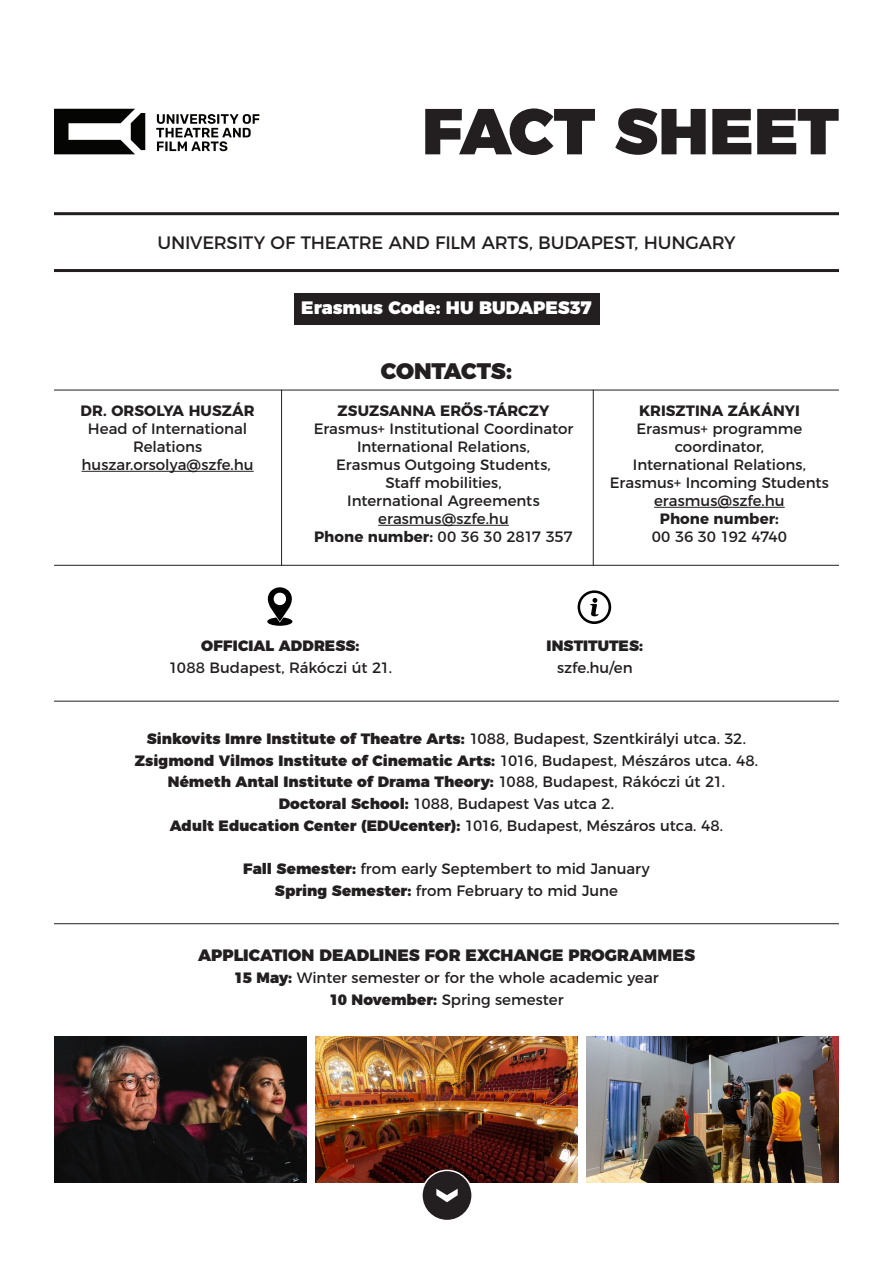
<style>
.page{position:relative;width:893px;height:1263px;background:#fff}
.page>*{position:absolute;margin:0;border:0;box-sizing:border-box;transform-origin:0 0}
.t1{font:900 64.8px "Montserrat";color:#231f20}
.t2{font:900 22.5px "Montserrat";letter-spacing:-.015em;color:#231f20}
.t3{font:18px "Montserrat";letter-spacing:-.015em;color:#231f20}
.t4{font:900 18px "Montserrat";letter-spacing:-.005em;color:#fff}
.t5{font:900 16.5px "Montserrat";color:#231f20}
.t6{font:15px/18px "Montserrat";color:#231f20;text-align:center}
.t7{font:900 15px "Montserrat";letter-spacing:.005em;color:#231f20}
.t8{font:700 15px "Montserrat";color:#231f20}
.t9{font:15px "Montserrat";letter-spacing:-.02em;color:#231f20}
.s1{font-weight:700}
.s2{font-weight:400}
.s3{font-weight:900}
</style>
<div class="page">
<div style="left:294px;top:293px;width:306px;height:32px;background:#231f20"></div>
<hr style="left:81px;top:471px;width:173px;height:1px;background:#231f20">
<hr style="left:378px;top:525px;width:131px;height:1px;background:#231f20">
<hr style="left:654px;top:507px;width:131px;height:1px;background:#231f20">
<hr style="left:54px;top:212px;width:785px;height:3px;background:#231f20">
<hr style="left:54px;top:269px;width:785px;height:3px;background:#231f20">
<hr style="left:54px;top:390px;width:785px;height:1px;background:#231f20">
<hr style="left:54px;top:565px;width:785px;height:1px;background:#231f20">
<hr style="left:54px;top:701px;width:785px;height:1px;background:#231f20">
<hr style="left:54px;top:923px;width:785px;height:1px;background:#231f20">
<hr style="left:281px;top:390px;width:1px;height:176px;background:#231f20">
<hr style="left:593px;top:390px;width:1px;height:176px;background:#231f20">
<svg style="left:578px;top:590px;width:33px;height:34px"></svg>
<svg style="left:267px;top:587px;width:25px;height:39px"></svg>
<img style="left:54px;top:1036px;width:252px;height:147px">
<img style="left:587px;top:1036px;width:252px;height:147px">
<img style="left:316px;top:1036px;width:261px;height:147px">
<div style="left:422px;top:1170px;width:50px;height:50px;background:#231f20;border-radius:50%"></div>
<div style="left:421px;top:1169px;width:52px;height:52px;border:2px solid #fff;border-radius:50%"></div>
<svg style="left:436px;top:1189px;width:22px;height:13px"></svg>
<svg style="left:156px;top:114px;width:103px;height:37px"></svg>
<svg style="left:54px;top:109px;width:91px;height:45px"></svg>
<p class="t1" style="left:422px;top:77px;width:418px">FACT SHEET</p>
<p class="t3" style="left:158px;top:228px;width:579px">UNIVERSITY OF THEATRE AND FILM ARTS, BUDAPEST, HUNGARY</p>
<p class="t4" style="left:301px;top:292px;width:292px">Erasmus Code: HU BUDAPES37</p>
<p class="t8" style="left:81px;top:398px;width:175px">DR. ORSOLYA HUSZÁR</p>
<p class="t6" style="left:88px;top:418px;width:161px">Head of International<br>Relations</p>
<p class="t6" style="left:81px;top:454px;width:174px">huszar.orsolya@szfe.hu</p>
<p class="t2" style="left:381px;top:352px;width:133px">CONTACTS:</p>
<p class="t8" style="left:338px;top:398px;width:213px">ZSUZSANNA ERŐS-TÁRCZY</p>
<p class="t6" style="left:314px;top:418px;width:261px">Erasmus+ Institutional Coordinator</p>
<p class="t6" style="left:357px;top:436px;width:174px">International Relations,</p>
<p class="t6" style="left:336px;top:454px;width:216px">Erasmus Outgoing Students,<br>Staff mobilities,<br>International Agreements</p>
<p class="t6" style="left:378px;top:508px;width:132px">erasmus@szfe.hu</p>
<p class="t9" style="left:314px;top:524px;width:260px"><span class="s1">Phone number:</span> 00 36 30 2817 357</p>
<p class="t8" style="left:639px;top:398px;width:162px">KRISZTINA ZÁKÁNYI</p>
<p class="t6" style="left:636px;top:418px;width:167px">Erasmus+ programme coordinator,</p>
<p class="t6" style="left:633px;top:454px;width:174px">International Relations,</p>
<p class="t6" style="left:610px;top:472px;width:220px">Erasmus+ Incoming Students</p>
<p class="t6" style="left:654px;top:490px;width:132px">erasmus@szfe.hu</p>
<p class="t8" style="left:660px;top:506px;width:120px">Phone number:</p>
<p class="t6" style="left:652px;top:526px;width:137px">00 36 30 192 4740</p>
<p class="t7" style="left:201px;top:633px;width:160px">OFFICIAL ADDRESS:</p>
<p class="t6" style="left:169px;top:657px;width:225px">1088 Budapest, Rákóczi út 21.</p>
<p class="t7" style="left:547px;top:633px;width:98px">INSTITUTES:</p>
<p class="t6" style="left:557px;top:657px;width:77px">szfe.hu/en</p>
<p class="t7" style="left:147px;top:726px;width:601px">Sinkovits Imre Institute of Theatre Arts: <span class="s2">1088, Budapest, Szentkirályi utca. 32.</span></p>
<p class="t7" style="left:135px;top:748px;width:625px">Zsigmond Vilmos Institute of Cinematic Arts: <span class="s2">1016, Budapest, Mészáros utca. 48.</span></p>
<p class="t7" style="left:168px;top:769px;width:559px">Németh Antal Institute of Drama Theory: <span class="s2">1088, Budapest, Rákóczi út 21.</span></p>
<p class="t6" style="left:279px;top:793px;width:337px"><span class="s3">Doctoral School:</span> 1088, Budapest Vas utca 2.</p>
<p class="t7" style="left:170px;top:813px;width:555px">Adult Education Center (EDUcenter): <span class="s2">1016, Budapest, Mészáros utca. 48.</span></p>
<p class="t6" style="left:243px;top:859px;width:408px"><span class="s3">Fall Semester:</span> from early Septembert to mid January</p>
<p class="t6" style="left:275px;top:880px;width:345px"><span class="s3">Spring Semester:</span> from February to mid June</p>
<p class="t5" style="left:198px;top:941px;width:498px">APPLICATION DEADLINES FOR EXCHANGE PROGRAMMES</p>
<p class="t6" style="left:234px;top:967px;width:426px"><span class="s3">15 May:</span> Winter semester or for the whole academic year</p>
<p class="t6" style="left:329px;top:989px;width:236px"><span class="s3">10 November:</span> Spring semester</p>
</div>
